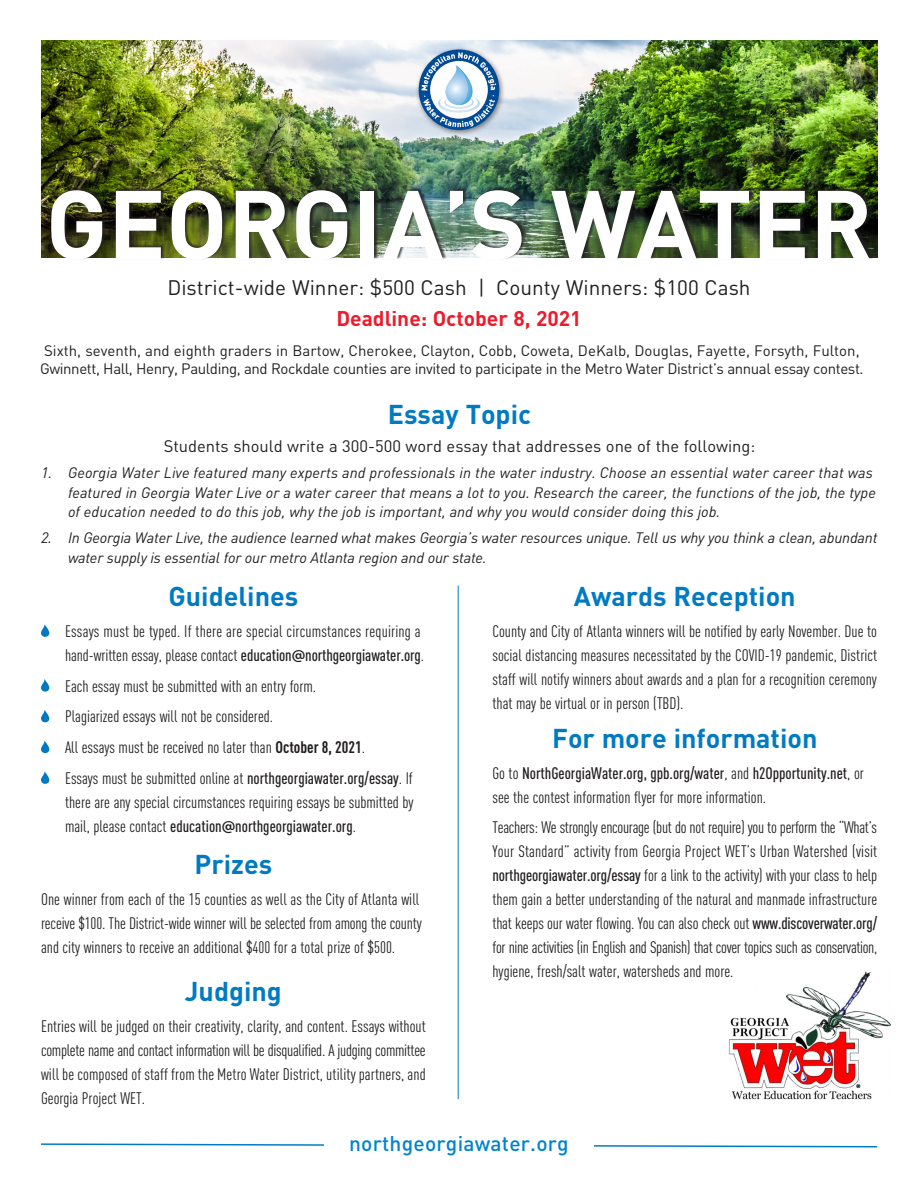
<style>
.page{position:relative;width:918px;height:1188px;background:#fff}
.page>*{position:absolute;margin:0;border:0;box-sizing:border-box;transform-origin:0 0}
.t1{font:700 96px "DIN Pro";color:#fff}
.t2{font:700 26.85px "DIN Pro";color:#007bc3}
.t3{font:700 21px "DIN Pro";color:#ee1b2c}
.t4{font:500 21px "DIN Pro";letter-spacing:.01em;color:#0085cb}
.t5{font:20.7px "DIN Pro";color:#231f20}
.t6{font:condensed 16.5px/24px "DIN Pro";color:#231f20;text-align:justify}
.t7{font:16.5px "DIN Pro";color:#231f20}
.t8{font:italic 15px/19.5px "DIN Pro";color:#231f20}
.t9{font:15px/18px "DIN Pro";letter-spacing:-.025em;color:#231f20}
.s1{font-weight:500}
.s2{font-family:"Neutraface Text";font-weight:600;font-stretch:normal;font-size:15px}
.s3{font-weight:700}
</style>
<div class="page">
<img style="left:41px;top:40px;width:836px;height:218px">
<img style="left:728px;top:972px;width:162px;height:127px">
<svg style="left:41px;top:624px;width:8px;height:13px"></svg>
<svg style="left:41px;top:679px;width:8px;height:13px"></svg>
<svg style="left:41px;top:710px;width:8px;height:13px"></svg>
<svg style="left:41px;top:741px;width:8px;height:13px"></svg>
<svg style="left:41px;top:771px;width:8px;height:13px"></svg>
<hr style="left:458px;top:586px;width:1px;height:513px;background:#007bc3">
<div style="left:415px;top:46px;width:91px;height:91px;background:#231f20;opacity:.53"></div>
<svg style="left:419px;top:50px;width:80px;height:80px"></svg>
<svg style="left:41px;top:1143px;width:837px;height:5px"></svg>
<div style="left:324px;top:1133px;width:270px;height:19px;background:#fff"></div>
<div style="left:52px;top:187px;width:822px;height:73px;background:#231f20;opacity:.75"></div>
<p class="t1" style="left:46px;top:150px;width:829px">GEORGIA’S WATER</p>
<p class="t5" style="left:167px;top:271px;width:585px">District-wide Winner: $500 Cash | County Winners: $100 Cash</p>
<p class="t3" style="left:336px;top:302px;width:247px">Deadline: October 8, 2021</p>
<p class="t9" style="left:40px;top:341px;width:825px">Sixth, seventh, and eighth graders in Bartow, Cherokee, Clayton, Cobb, Coweta, DeKalb, Douglas, Fayette, Forsyth, Fulton,<br>Gwinnett, Hall, Henry, Paulding, and Rockdale counties are invited to participate in the Metro Water District’s annual essay contest.</p>
<p class="t2" style="left:388px;top:394px;width:145px">Essay Topic</p>
<p class="t7" style="left:164px;top:433px;width:593px">Students should write a 300-500 word essay that addresses one of the following:</p>
<p class="t8" style="left:68px;top:462px;width:809px;text-indent:-27px">1. Georgia Water Live featured many experts and professionals in the water industry. Choose an essential water career that was featured in Georgia Water Live or a water career that means a lot to you. Research the career, the functions of the job, the type of education needed to do this job, why the job is important, and why you would consider doing this job.</p>
<p class="t8" style="left:68px;top:527px;width:811px;text-indent:-27px">2. In Georgia Water Live, the audience learned what makes Georgia’s water resources unique. Tell us why you think a clean, abundant water supply is essential for our metro Atlanta region and our state.</p>
<p class="t2" style="left:168px;top:575px;width:131px">Guidelines</p>
<p class="t6" style="left:65px;top:618px;width:361px">Essays must be typed. If there are special circumstances requiring a hand-written essay, please contact <span class="s1">education</span><span class="s2">@</span><span class="s1">northgeorgiawater.org</span>.</p>
<p class="t6" style="left:65px;top:673px;width:253px">Each essay must be submitted with an entry form.</p>
<p class="t6" style="left:65px;top:704px;width:210px">Plagiarized essays will not be considered.</p>
<p class="t6" style="left:65px;top:734px;width:302px">All essays must be received no later than <span class="s3">October 8, 2021</span>.</p>
<p class="t6" style="left:65px;top:765px;width:350px">Essays must be submitted online at <span class="s1">northgeorgiawater.org/essay</span>. If there are any special circumstances requiring essays be submitted by mail, please contact <span class="s1">education</span><span class="s2">@</span><span class="s1">northgeorgiawater.org</span>.</p>
<p class="t2" style="left:195px;top:843px;width:79px">Prizes</p>
<p class="t6" style="left:41px;top:886px;width:382px;text-align:left">One winner from each of the 15 counties as well as the City of Atlanta will receive $100. The District-wide winner will be selected from among the county and city winners to receive an additional $400 for a total prize of $500.</p>
<p class="t2" style="left:185px;top:970px;width:98px">Judging</p>
<p class="t6" style="left:41px;top:1013px;width:386px">Entries will be judged on their creativity, clarity, and content. Essays without complete name and contact information will be disqualified. A judging committee will be composed of staff from the Metro Water District, utility partners, and Georgia Project WET.</p>
<p class="t2" style="left:574px;top:575px;width:223px">Awards Reception</p>
<p class="t6" style="left:492px;top:618px;width:386px">County and City of Atlanta winners will be notified by early November. Due to social distancing measures necessitated by the COVID-19 pandemic, District staff will notify winners about awards and a plan for a recognition ceremony that may be virtual or in person (TBD).</p>
<p class="t2" style="left:552px;top:717px;width:267px">For more information</p>
<p class="t6" style="left:492px;top:760px;width:373px">Go to <span class="s1">NorthGeorgiaWater.org, gpb.org/water</span>, and <span class="s1">h2Opportunity.net</span>, or see the contest information flyer for more information.</p>
<p class="t6" style="left:492px;top:815px;width:386px">Teachers: We strongly encourage (but do not require) you to perform the “What’s Your Standard” activity from Georgia Project WET’s Urban Watershed (visit <span class="s1">northgeorgiawater.org/essay</span> for a link to the activity) with your class to help them gain a better understanding of the natural and manmade infrastructure that keeps our water flowing. You can also check out <span class="s1">www.discoverwater.org/ </span>for nine activities (in English and Spanish) that cover topics such as conservation, hygiene, fresh/salt water, watersheds and more.</p>
<p class="t4" style="left:349px;top:1127px;width:221px">northgeorgiawater.org</p>
</div>
